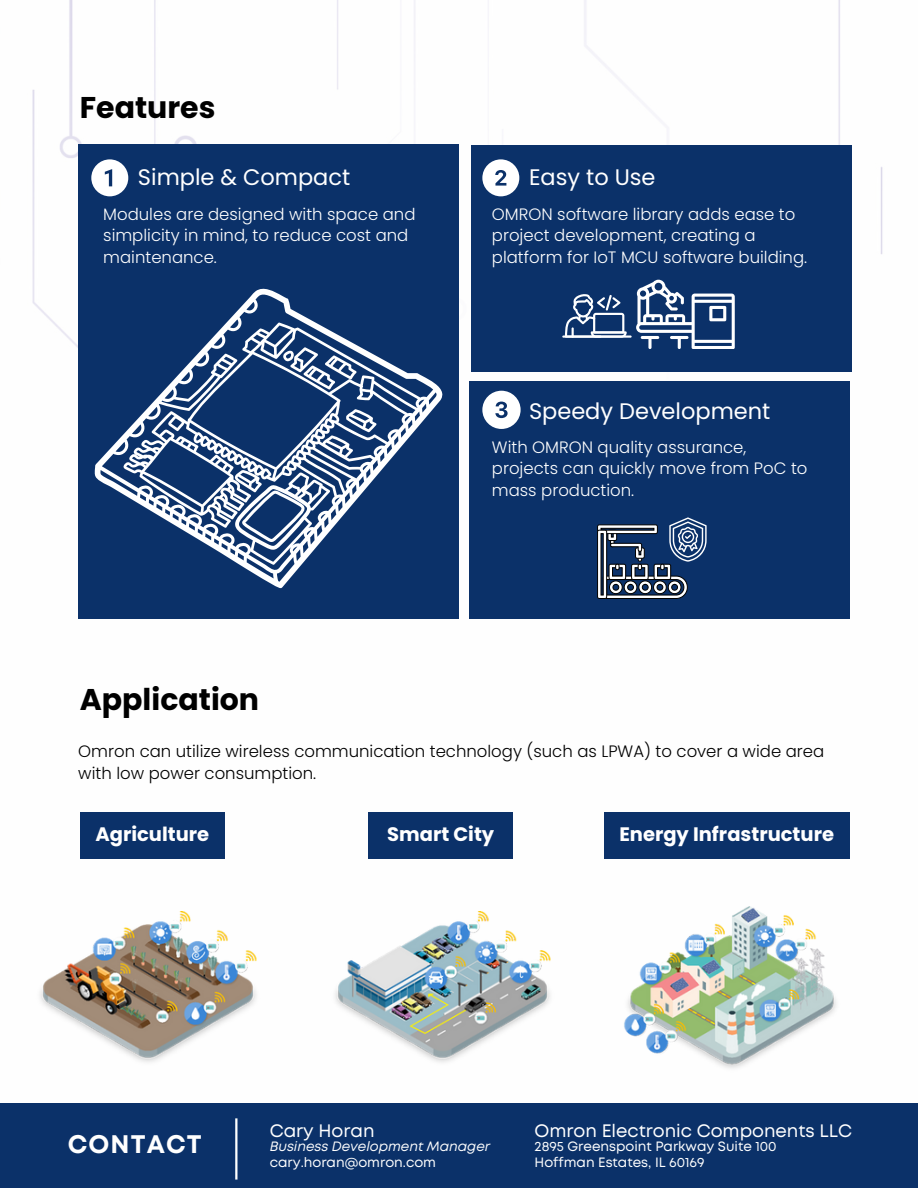
<style>
.page{position:relative;width:918px;height:1188px;background:#fff}
.page>*{position:absolute;margin:0;border:0;box-sizing:border-box;transform-origin:0 0}
.t1{font:700 30px "Poppins";color:#000}
.t2{font:700 25.35px "Mont";letter-spacing:.045em;color:#fff}
.t3{font:22.5px "Poppins";color:#fff}
.t4{font:700 19.5px "Poppins";color:#fff}
.t5{font:18px "Mont";color:#fff}
.t6{font:300 16.5px/21.3px "Poppins";color:#fff}
.t7{font:300 16.5px/21.3px "Poppins";color:#000}
.t8{font:13.5px/15.8px "Mont";color:#fff}
.t9{font:italic 13.5px "Mont";color:#fff}
</style>
<div class="page">
<img style="left:32px;top:0;width:851px;height:912px">
<div style="left:0;top:1103px;width:918px;height:85px;background:#0b3169"></div>
<hr style="left:235px;top:1118px;width:2px;height:62px;background:#fff">
<div style="left:469px;top:382px;width:380px;height:237px;background:#0b3169"></div>
<div style="left:471px;top:145px;width:380px;height:226px;background:#0b3169"></div>
<svg style="left:482px;top:159px;width:37px;height:37px"></svg>
<svg style="left:482px;top:391px;width:39px;height:38px"></svg>
<hr style="left:562px;top:336px;width:69px;height:2px;background:#fff">
<svg style="left:565px;top:294px;width:62px;height:44px"></svg>
<svg style="left:636px;top:280px;width:99px;height:69px"></svg>
<svg style="left:597px;top:517px;width:110px;height:82px"></svg>
<div style="left:78px;top:145px;width:381px;height:474px;background:#0b3169"></div>
<svg style="left:91px;top:159px;width:37px;height:37px"></svg>
<svg style="left:94px;top:288px;width:348px;height:300px"></svg>
<svg style="left:346px;top:409px;width:31px;height:23px"></svg>
<svg style="left:283px;top:347px;width:74px;height:42px"></svg>
<svg style="left:235px;top:470px;width:70px;height:72px"></svg>
<img style="left:40px;top:912px;width:217px;height:150px">
<img style="left:335px;top:912px;width:216px;height:151px">
<img style="left:621px;top:906px;width:222px;height:163px">
<div style="left:80px;top:812px;width:145px;height:46px;background:#0b3169"></div>
<div style="left:368px;top:812px;width:145px;height:46px;background:#0b3169"></div>
<div style="left:604px;top:812px;width:245px;height:46px;background:#0b3169"></div>
<h1 class="t1" style="left:80px;top:87px;width:137px">Features</h1>
<p class="t3" style="left:138px;top:162px;width:214px">Simple &amp; Compact</p>
<p class="t6" style="left:103px;top:203px;width:314px">Modules are designed with space and simplicity in mind, to reduce cost and maintenance.</p>
<h3 class="t6" style="left:492px;top:203px;width:317px">OMRON software library adds ease to project development, creating a platform for IoT MCU software building.</h3>
<p class="t3" style="left:529px;top:162px;width:128px">Easy to Use</p>
<p class="t3" style="left:529px;top:395px;width:243px">Speedy Development</p>
<p class="t6" style="left:492px;top:437px;width:317px">With OMRON quality assurance, projects can quickly move from PoC to mass production.</p>
<p class="t1" style="left:80px;top:678px;width:181px">Application</p>
<p class="t7" style="left:78px;top:741px;width:747px">Omron can utilize wireless communication technology (such as LPWA) to cover a wide area with low power consumption.</p>
<h4 class="t4" style="left:95px;top:821px;width:115px">Agriculture</h4>
<h4 class="t4" style="left:387px;top:821px;width:109px">Smart City</h4>
<p class="t4" style="left:619px;top:821px;width:216px">Energy Infrastructure</p>
<p class="t2" style="left:68px;top:1135px;width:135px">CONTACT</p>
<p class="t5" style="left:270px;top:1124px;width:106px">Cary Horan</p>
<p class="t9" style="left:270px;top:1141px;width:222px">Business Development Manager</p>
<h3 class="t8" style="left:270px;top:1155px;width:168px">cary.horan@omron.com</h3>
<p class="t5" style="left:535px;top:1124px;width:319px">Omron Electronic Components LLC</p>
<h3 class="t8" style="left:535px;top:1140px;width:244px">2895 Greenspoint Parkway Suite 100<br>Hoffman Estates, IL 60169</h3>
</div>
